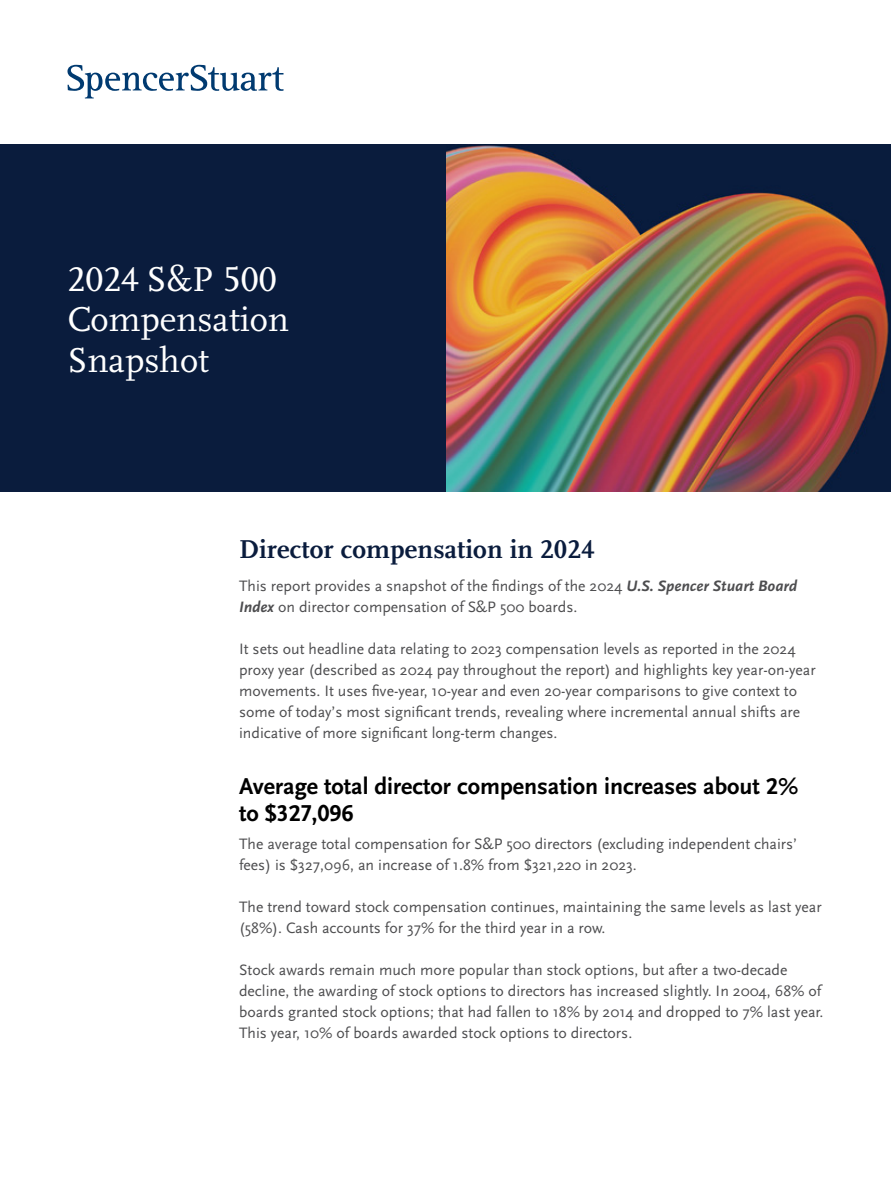
<style>
.page{position:relative;width:891px;height:1188px;background:#fff}
.page>*{position:absolute;margin:0;border:0;box-sizing:border-box;transform-origin:0 0}
.t1{font:36px/40.5px "Scala Pro";color:#fff}
.t2{font:700 27px "Scala Pro";letter-spacing:.005em;color:#0a1c3d}
.t3{font:700 24px/27px "Scala Sans Pro";color:#000}
.t4{font:15.75px/21px "Scala Sans Pro";color:#4d4d4f}
.s1{font-weight:700;font-style:italic}
</style>
<div class="page">
<img style="left:446px;top:144px;width:445px;height:348px">
<div style="left:0;top:144px;width:446px;height:348px;background:#0a1c3d"></div>
<svg style="left:67px;top:65px;width:217px;height:33px"></svg>
<h1 class="t1" style="left:68px;top:259px;width:223px">2024 S&amp;P 500<br>Compensation<br>Snapshot</h1>
<h2 class="t2" style="left:239px;top:533px;width:357px">Director compensation in 2024</h2>
<p class="t4" style="left:239px;top:576px;width:560px">This report provides a snapshot of the findings of the 2024 <span class="s1">U.S. Spencer Stuart Board<br>Index</span> on director compensation of S&amp;P 500 boards.</p>
<p class="t4" style="left:239px;top:639px;width:578px">It sets out headline data relating to 2023 compensation levels as reported in the 2024 proxy year (described as 2024 pay throughout the report) and highlights key year-on-year movements. It uses five-year, 10-year and even 20-year comparisons to give context to some of today’s most significant trends, revealing where incremental annual shifts are indicative of more significant long-term changes.</p>
<h3 class="t3" style="left:239px;top:773px;width:561px">Average total director compensation increases about 2% to $327,096</h3>
<p class="t4" style="left:239px;top:834px;width:560px">The average total compensation for S&amp;P 500 directors (excluding independent chairs’ fees) is $327,096, an increase of 1.8% from $321,220 in 2023.</p>
<p class="t4" style="left:239px;top:897px;width:584px">The trend toward stock compensation continues, maintaining the same levels as last year (58%). Cash accounts for 37% for the third year in a row.</p>
<p class="t4" style="left:239px;top:960px;width:586px">Stock awards remain much more popular than stock options, but after a two-decade decline, the awarding of stock options to directors has increased slightly. In 2004, 68% of boards granted stock options; that had fallen to 18% by 2014 and dropped to 7% last year.<br>This year, 10% of boards awarded stock options to directors.</p>
</div>
